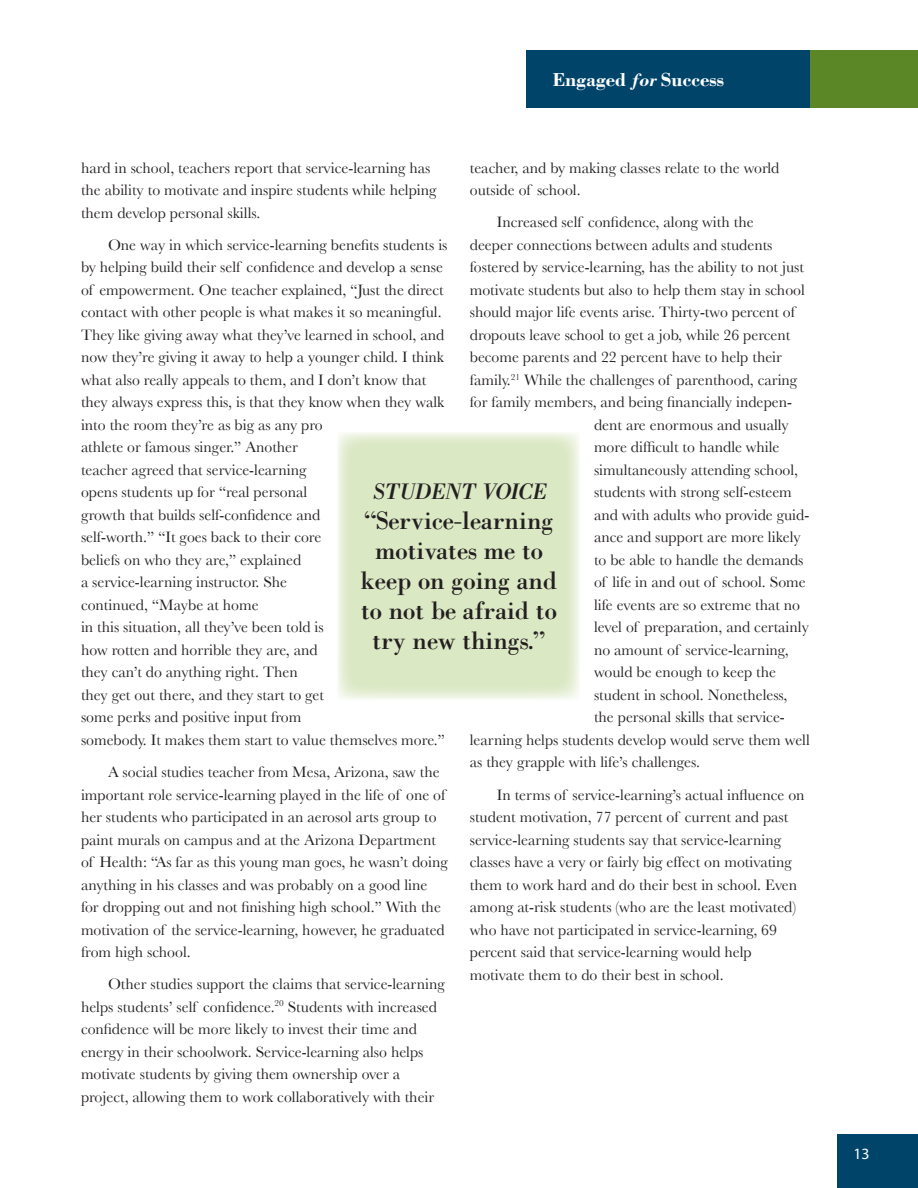
<style>
.page{position:relative;width:918px;height:1188px;background:#fff}
.page>*{position:absolute;margin:0;border:0;box-sizing:border-box;transform-origin:0 0}
.t1{font:24px/30px "Bodoni";color:#231f20;text-align:center}
.t2{font:italic 21px "Bodoni";color:#231f20}
.t3{font:700 16.5px "Bodoni";color:#fff}
.t4{font:15.75px/22.5px "Baskerville";color:#231f20}
.t5{font:15.75px "Myriad Pro";color:#fff}
.s1{font-style:italic}
</style>
<div class="page">
<div style="left:527px;top:50px;width:283px;height:58px;background:#00446a"></div>
<div style="left:810px;top:50px;width:108px;height:58px;background:#5c8727"></div>
<div style="left:837px;top:1134px;width:81px;height:54px;background:#00446a"></div>
<div style="left:338px;top:432px;width:242px;height:268px;background:#dbe8c4"></div>
<p class="t3" style="left:553px;top:68px;width:173px">Engaged <span class="s1">for</span> Success</p>
<p class="t4" style="left:81px;top:156px;width:357px">hard in school, teachers report that service-learning has the ability to motivate and inspire students while helping them develop personal skills.</p>
<p class="t4" style="left:81px;top:233px;width:368px;text-indent:27px">One way in which service-learning benefits students is by helping build their self confidence and develop a sense of empowerment. One teacher explained, “Just the direct contact with other people is what makes it so meaningful.<br>They like giving away what they’ve learned in school, and now they’re giving it away to help a younger child. I think what also really appeals to them, and I don’t know that they always express this, is that they know when they walk into the room they’re as big as any pro<br>athlete or famous singer.” Another<br>teacher agreed that service-learning<br>opens students up for “real personal<br>growth that builds self-confidence and<br>self-worth.” “It goes back to their core<br>beliefs on who they are,” explained<br>a service-learning instructor. She<br>continued, “Maybe at home<br>in this situation, all they’ve been told is<br>how rotten and horrible they are, and<br>they can’t do anything right. Then<br>they get out there, and they start to get<br>some perks and positive input from<br>somebody. It makes them start to value themselves more.”</p>
<p class="t4" style="left:81px;top:761px;width:368px;text-indent:27px">A social studies teacher from Mesa, Arizona, saw the important role service-learning played in the life of one of her students who participated in an aerosol arts group to paint murals on campus and at the Arizona Department of Health: “As far as this young man goes, he wasn’t doing anything in his classes and was probably on a good line for dropping out and not finishing high school.” With the motivation of the service-learning, however, he graduated from high school.</p>
<p class="t4" style="left:81px;top:973px;width:365px;text-indent:27px">Other studies support the claims that service-learning helps students’ self confidence.<sup>20</sup> Students with increased confidence will be more likely to invest their time and energy in their schoolwork. Service-learning also helps motivate students by giving them ownership over a project, allowing them to work collaboratively with their</p>
<p class="t4" style="left:470px;top:156px;width:311px">teacher, and by making classes relate to the world outside of school.</p>
<p class="t4" style="left:497px;top:211px;width:258px">Increased self confidence, along with the</p>
<p class="t4" style="left:470px;top:233px;width:304px">deeper connections between adults and students</p>
<p class="t4" style="left:470px;top:256px;width:336px">fostered by service-learning, has the ability to not just</p>
<p class="t4" style="left:470px;top:278px;width:337px">motivate students but also to help them stay in school</p>
<p class="t4" style="left:470px;top:301px;width:327px">should major life events arise. Thirty-two percent of</p>
<p class="t4" style="left:470px;top:323px;width:322px">dropouts leave school to get a job, while 26 percent</p>
<p class="t4" style="left:470px;top:346px;width:314px">become parents and 22 percent have to help their</p>
<p class="t4" style="left:470px;top:368px;width:329px">family.<sup>21</sup> While the challenges of parenthood, caring</p>
<p class="t4" style="left:470px;top:391px;width:324px">for family members, and being financially indepen-</p>
<p class="t4" style="left:594px;top:413px;width:196px">dent are enormous and usually</p>
<p class="t4" style="left:594px;top:436px;width:187px">more difficult to handle while</p>
<p class="t4" style="left:594px;top:458px;width:206px">simultaneously attending school,</p>
<p class="t4" style="left:594px;top:481px;width:199px">students with strong self-esteem</p>
<p class="t4" style="left:594px;top:503px;width:217px">and with adults who provide guid-</p>
<p class="t4" style="left:594px;top:526px;width:208px">ance and support are more likely</p>
<p class="t4" style="left:594px;top:548px;width:211px">to be able to handle the demands</p>
<p class="t4" style="left:594px;top:571px;width:213px">of life in and out of school. Some</p>
<p class="t4" style="left:594px;top:593px;width:208px">life events are so extreme that no</p>
<p class="t4" style="left:594px;top:616px;width:216px">level of preparation, and certainly</p>
<p class="t4" style="left:594px;top:638px;width:196px">no amount of service-learning,</p>
<p class="t4" style="left:594px;top:661px;width:184px">would be enough to keep the</p>
<p class="t4" style="left:594px;top:683px;width:195px">student in school. Nonetheless,</p>
<p class="t4" style="left:594px;top:706px;width:192px">the personal skills that service-</p>
<p class="t4" style="left:470px;top:728px;width:342px">learning helps students develop would serve them well</p>
<p class="t4" style="left:470px;top:751px;width:232px">as they grapple with life’s challenges.</p>
<p class="t4" style="left:470px;top:783px;width:336px;text-indent:27px">In terms of service-learning’s actual influence on student motivation, 77 percent of current and past service-learning students say that service-learning classes have a very or fairly big effect on motivating them to work hard and do their best in school. Even among at-risk students (who are the least motivated) who have not participated in service-learning, 69 percent said that service-learning would help motivate them to do their best in school.</p>
<h2 class="t2" style="left:372px;top:478px;width:175px">STUDENT VOICE</h2>
<h1 class="t1" style="left:361px;top:506px;width:198px">“Service-learning motivates me to keep on going and to not be afraid to try new things.”</h1>
<p class="t5" style="left:854px;top:1144px;width:8px">13</p>
</div>
